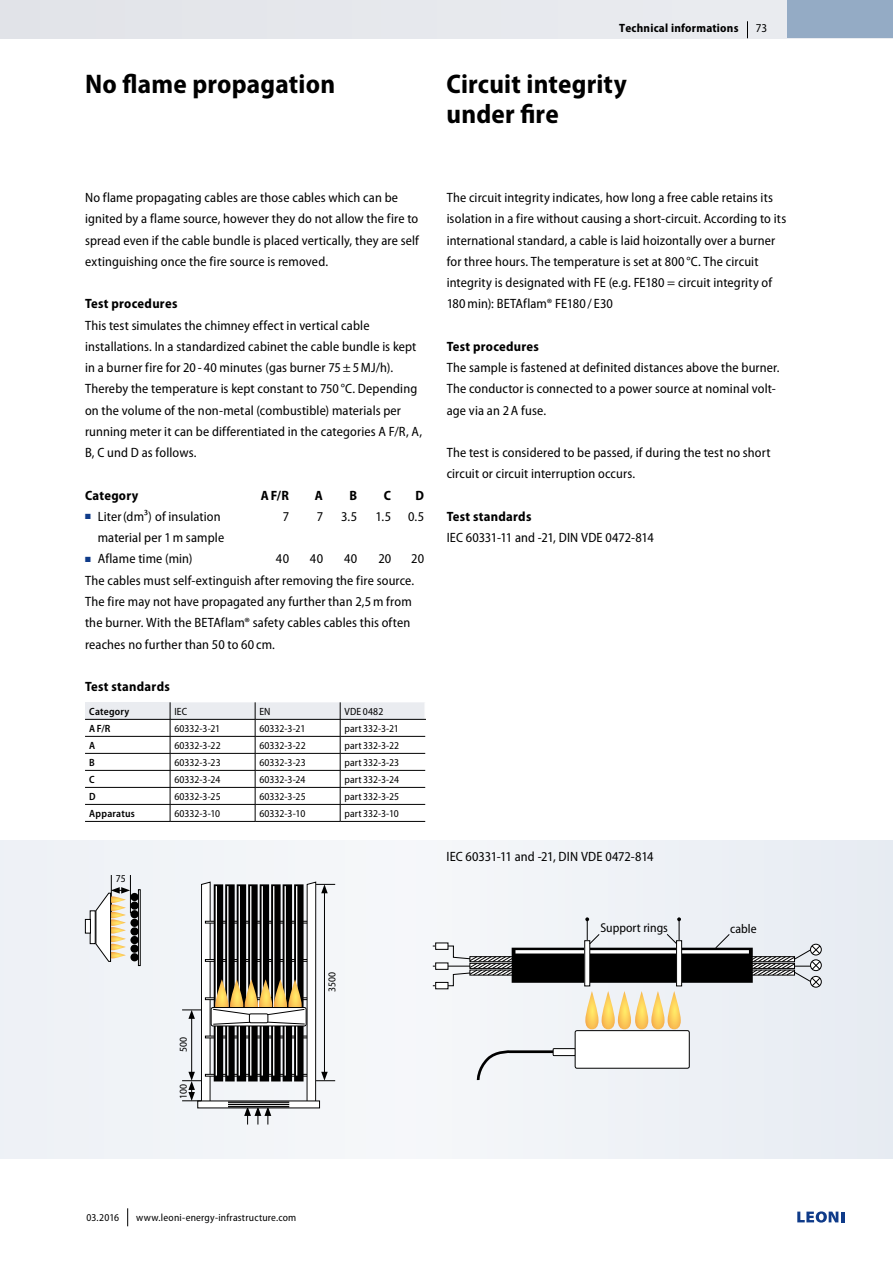
<style>
.page{position:relative;width:893px;height:1263px;background:#fff}
.page>*{position:absolute;margin:0;border:0;box-sizing:border-box;transform-origin:0 0}
.t1{font:700 semi-condensed 27px/30px "Myriad Pro";letter-spacing:.01em;color:#000}
.t2{font:semi-condensed 13.5px/21.3px "Myriad Pro";letter-spacing:.01em;color:#000}
.t3{font:700 semi-condensed 13.5px "Myriad Pro";letter-spacing:.02em;color:#000}
.t4{font:semi-condensed 12.9px "Myriad Pro";letter-spacing:.005em;color:#000}
.t5{font:700 semi-condensed 12px "Myriad Pro";letter-spacing:.02em;color:#000}
.t6{font:semi-condensed 12px "Myriad Pro";color:#000}
.t7{font:semi-condensed 10.5px "Myriad Pro";letter-spacing:.015em;color:#000}
.t8{font:600 semi-condensed 10.5px "Myriad Pro";letter-spacing:.02em;color:#000}
.s1{color:#0f3b89}
</style>
<div class="page">
<div style="left:0;top:840px;width:893px;height:319px;background:#f0f3f7"></div>
<div style="left:85px;top:702px;width:85px;height:17px;background:#eaecf0"></div>
<hr style="left:170px;top:821px;width:85px;height:1px;background:#000">
<hr style="left:255px;top:821px;width:85px;height:1px;background:#000">
<hr style="left:340px;top:821px;width:85px;height:1px;background:#000">
<hr style="left:85px;top:821px;width:85px;height:1px;background:#000">
<hr style="left:85px;top:736px;width:85px;height:1px;background:#000">
<hr style="left:85px;top:753px;width:85px;height:1px;background:#000">
<hr style="left:85px;top:770px;width:85px;height:1px;background:#000">
<hr style="left:85px;top:787px;width:85px;height:1px;background:#000">
<hr style="left:85px;top:804px;width:85px;height:1px;background:#000">
<svg style="left:170px;top:702px;width:256px;height:119px"></svg>
<hr style="left:85px;top:719px;width:85px;height:1px;background:#000">
<hr style="left:170px;top:719px;width:85px;height:1px;background:#000">
<hr style="left:255px;top:719px;width:85px;height:1px;background:#000">
<hr style="left:340px;top:719px;width:86px;height:1px;background:#000">
<svg style="left:182px;top:881px;width:153px;height:243px"></svg>
<div style="left:138px;top:889px;width:3px;height:77px;border:1px solid #000"></div>
<hr style="left:111px;top:875px;width:1px;height:38px;background:#000">
<hr style="left:130px;top:875px;width:1px;height:38px;background:#000">
<div style="left:130px;top:910px;width:9px;height:8px;background:#000;border-radius:50%"></div>
<div style="left:130px;top:919px;width:9px;height:8px;background:#000;border-radius:50%"></div>
<div style="left:130px;top:927px;width:9px;height:8px;background:#000;border-radius:50%"></div>
<div style="left:130px;top:936px;width:9px;height:8px;background:#000;border-radius:50%"></div>
<svg style="left:130px;top:944px;width:9px;height:9px"></svg>
<div style="left:130px;top:901px;width:9px;height:9px;background:#000;border-radius:50%"></div>
<div style="left:130px;top:953px;width:9px;height:8px;background:#000;border-radius:50%"></div>
<div style="left:130px;top:893px;width:9px;height:8px;background:#000;border-radius:50%"></div>
<div style="left:90px;top:911px;width:5px;height:33px;background:#fff"></div>
<div style="left:85px;top:919px;width:5px;height:14px;background:#fff"></div>
<div style="left:85px;top:919px;width:6px;height:14px;border:1px solid #000"></div>
<svg style="left:95px;top:887px;width:35px;height:75px"></svg>
<svg style="left:476px;top:1049px;width:82px;height:32px"></svg>
<div style="left:553px;top:1048px;width:22px;height:7px;background:#fff"></div>
<div style="left:553px;top:1048px;width:23px;height:8px;border:1px solid #000"></div>
<div style="left:575px;top:1031px;width:114px;height:37px;background:#fff;border-radius:2px"></div>
<div style="left:575px;top:1030px;width:115px;height:38px;border:1px solid #000;border-radius:2px"></div>
<div style="left:810px;top:944px;width:12px;height:11px;border:1px solid #000;border-radius:50%"></div>
<div style="left:810px;top:959px;width:12px;height:12px;border:1px solid #000;border-radius:50%"></div>
<div style="left:810px;top:976px;width:12px;height:11px;border:1px solid #000;border-radius:50%"></div>
<svg style="left:432px;top:917px;width:388px;height:112px"></svg>
<div style="left:436px;top:943px;width:12px;height:6px;background:#fff"></div>
<div style="left:435px;top:942px;width:13px;height:8px;border:1px solid #000"></div>
<div style="left:436px;top:963px;width:12px;height:6px;background:#fff"></div>
<div style="left:435px;top:962px;width:13px;height:8px;border:1px solid #000"></div>
<div style="left:436px;top:982px;width:12px;height:7px;background:#fff"></div>
<div style="left:435px;top:982px;width:13px;height:7px;border:1px solid #000"></div>
<div style="left:0;top:0;width:893px;height:38px;background:#e6e8ed"></div>
<div style="left:787px;top:0;width:106px;height:38px;background:#94abc5"></div>
<svg style="left:797px;top:1211px;width:47px;height:11px"></svg>
<svg style="left:747px;top:21px;width:1px;height:17px"></svg>
<svg style="left:127px;top:1208px;width:1px;height:18px"></svg>
<p class="t5" style="left:619px;top:21px;width:121px">Technical informations</p>
<p class="t6" style="left:756px;top:21px;width:13px">73</p>
<h1 class="t1" style="left:85px;top:68px;width:252px">No flame propagation</h1>
<h1 class="t1" style="left:446px;top:68px;width:182px">Circuit integrity under fire</h1>
<p class="t2" style="left:85px;top:187px;width:335px">No flame propagating cables are those cables which can be ignited by a flame source, however they do not allow the fire to spread even if the cable bundle is placed vertically, they are self extinguishing once the fire source is removed.</p>
<p class="t3" style="left:85px;top:295px;width:94px">Test procedures</p>
<p class="t2" style="left:85px;top:314px;width:339px">This test simulates the chimney effect in vertical cable installations. In a standardized cabinet the cable bundle is kept in a burner fire for 20 - 40 minutes (gas burner 75±5MJ/h).<br>Thereby the temperature is kept constant to 750 °C. Depending on the volume of the non-metal (combustible) materials per running meter it can be differentiated in the categories A F/R, A, B, C und D as follows.</p>
<p class="t3" style="left:85px;top:486px;width:55px">Category</p>
<p class="t3" style="left:261px;top:486px;width:30px">AF/R</p>
<p class="t3" style="left:315px;top:486px;width:10px">A</p>
<p class="t3" style="left:349px;top:486px;width:9px">B</p>
<p class="t3" style="left:384px;top:486px;width:9px">C</p>
<p class="t3" style="left:415px;top:486px;width:10px">D</p>
<p class="t2" style="left:85px;top:506px;width:137px"><span class="s1">■</span> Liter(dm³) of insulation</p>
<p class="t2" style="left:283px;top:506px;width:8px">7</p>
<p class="t2" style="left:317px;top:506px;width:8px">7</p>
<p class="t2" style="left:341px;top:506px;width:17px">3.5</p>
<p class="t2" style="left:376px;top:506px;width:17px">1.5</p>
<p class="t2" style="left:408px;top:506px;width:17px">0.5</p>
<p class="t2" style="left:98px;top:527px;width:128px">material per 1m sample</p>
<p class="t2" style="left:85px;top:548px;width:109px"><span class="s1">■</span> Aflame time (min)</p>
<p class="t2" style="left:276px;top:548px;width:15px">40</p>
<p class="t2" style="left:310px;top:548px;width:15px">40</p>
<p class="t2" style="left:344px;top:548px;width:15px">40</p>
<p class="t2" style="left:378px;top:548px;width:14px">20</p>
<p class="t2" style="left:85px;top:548px;width:340px;text-indent:326px">20<br>The cables must self-extinguish after removing the fire source.<br>The fire may not have propagated any further than 2,5m from the burner. With the BETAflam® safety cables cables this often reaches no further than 50 to 60 cm.</p>
<p class="t3" style="left:85px;top:678px;width:86px">Test standards</p>
<p class="t8" style="left:89px;top:704px;width:42px">Category</p>
<p class="t7" style="left:174px;top:705px;width:14px">IEC</p>
<p class="t7" style="left:259px;top:705px;width:13px">EN</p>
<p class="t7" style="left:344px;top:705px;width:40px">VDE0482</p>
<p class="t8" style="left:89px;top:722px;width:23px">AF/R</p>
<p class="t7" style="left:174px;top:722px;width:47px">60332-3-21</p>
<p class="t7" style="left:259px;top:722px;width:47px">60332-3-21</p>
<p class="t7" style="left:344px;top:722px;width:56px">part 332-3-21</p>
<p class="t8" style="left:89px;top:739px;width:8px">A</p>
<p class="t7" style="left:174px;top:739px;width:48px">60332-3-22</p>
<p class="t7" style="left:259px;top:739px;width:48px">60332-3-22</p>
<p class="t7" style="left:344px;top:739px;width:56px">part 332-3-22</p>
<p class="t8" style="left:89px;top:756px;width:7px">B</p>
<p class="t7" style="left:174px;top:756px;width:48px">60332-3-23</p>
<p class="t7" style="left:259px;top:756px;width:48px">60332-3-23</p>
<p class="t7" style="left:344px;top:756px;width:56px">part332-3-23</p>
<p class="t8" style="left:89px;top:773px;width:7px">C</p>
<p class="t7" style="left:174px;top:773px;width:48px">60332-3-24</p>
<p class="t7" style="left:259px;top:773px;width:48px">60332-3-24</p>
<p class="t7" style="left:344px;top:773px;width:56px">part 332-3-24</p>
<p class="t8" style="left:89px;top:790px;width:8px">D</p>
<p class="t7" style="left:174px;top:790px;width:48px">60332-3-25</p>
<p class="t7" style="left:259px;top:790px;width:48px">60332-3-25</p>
<p class="t7" style="left:344px;top:790px;width:56px">part332-3-25</p>
<p class="t8" style="left:89px;top:807px;width:47px">Apparatus</p>
<p class="t7" style="left:174px;top:807px;width:47px">60332-3-10</p>
<p class="t7" style="left:259px;top:807px;width:47px">60332-3-10</p>
<p class="t7" style="left:344px;top:807px;width:56px">part 332-3-10</p>
<p class="t7" style="left:116px;top:872px;width:11px">75</p>
<p class="t7" style="left:177px;top:1052px;width:17px;rotate:-90deg">500</p>
<p class="t7" style="left:177px;top:1099px;width:17px;rotate:-90deg">100</p>
<p class="t7" style="left:325px;top:992px;width:22px;rotate:-90deg">3500</p>
<p class="t2" style="left:447px;top:187px;width:341px">The circuit integrity indicates, how long a free cable retains its isolation in a fire without causing a short-circuit. According to its international standard, a cable is laid hoizontally over a burner for three hours. The temperature is set at 800 °C. The circuit integrity is designated with FE (e.g. FE180 = circuit integrity of 180min): BETAflam® FE180 / E30</p>
<p class="t3" style="left:447px;top:338px;width:94px">Test procedures</p>
<p class="t2" style="left:447px;top:357px;width:335px">The sample is fastened at definited distances above the burner.<br>The conductor is connected to a power source at nominal volt&shy;age via an 2A fuse.</p>
<p class="t2" style="left:447px;top:442px;width:325px">The test is considered to be passed, if during the test no short circuit or circuit interruption occurs.</p>
<p class="t3" style="left:447px;top:508px;width:86px">Test standards</p>
<p class="t2" style="left:447px;top:527px;width:209px">IEC 60331-11 and -21, DIN VDE 0472-814</p>
<p class="t2" style="left:446px;top:846px;width:209px">IEC 60331-11 and -21, DIN VDE 0472-814</p>
<p class="t4" style="left:600px;top:920px;width:69px">Support rings</p>
<p class="t4" style="left:730px;top:921px;width:28px">cable</p>
<p class="t7" style="left:86px;top:1211px;width:34px">03.2016</p>
<p class="t7" style="left:136px;top:1211px;width:162px">www.leoni-energy-infrastructure.com</p>
</div>
